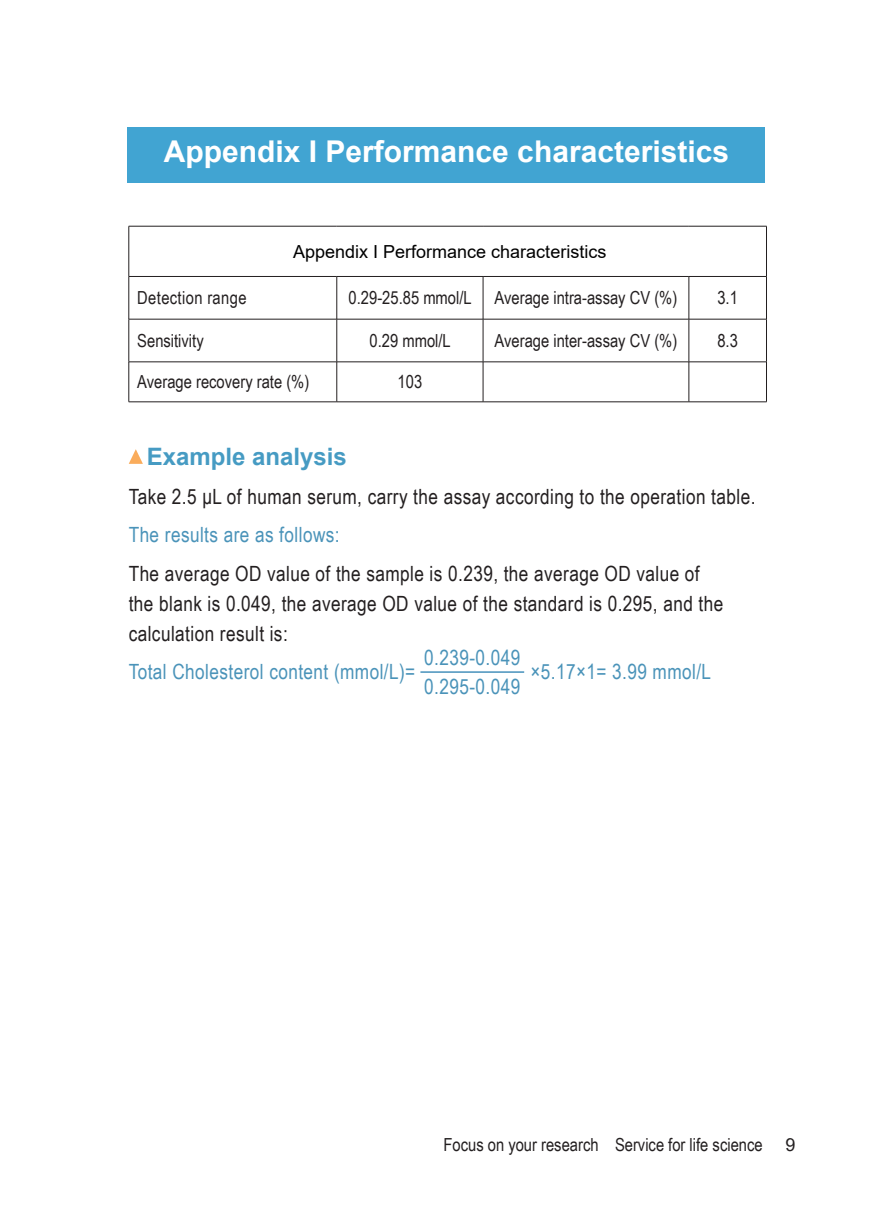
<style>
.page{position:relative;width:893px;height:1208px;background:#fff}
.page>*{position:absolute;margin:0;border:0;box-sizing:border-box;transform-origin:0 0}
.t1{font:700 30px "Arial";color:#fff}
.t2{font:700 24px "Arial";color:#469bc3}
.t3{font:21px/30px "Arial Narrow";letter-spacing:.02em;color:#231f20}
.t4{font:21px "Arial Narrow";letter-spacing:.02em;color:#4a93b9}
.t5{font:18px "Arial Narrow";color:#231f20}
.t6{font:18px "Arial";color:#000}
.t7{font:18px "Arial Narrow";letter-spacing:.02em;color:#231f20}
.t8{font:18px "Arial";color:#231f20}
</style>
<div class="page">
<div style="left:128px;top:127px;width:637px;height:56px;background:#41a4d2"></div>
<hr style="left:129px;top:319px;width:208px;height:1px;background:#231f20">
<hr style="left:337px;top:319px;width:146px;height:1px;background:#231f20">
<hr style="left:483px;top:319px;width:206px;height:1px;background:#231f20">
<hr style="left:689px;top:319px;width:78px;height:1px;background:#231f20">
<hr style="left:129px;top:361px;width:208px;height:1px;background:#231f20">
<hr style="left:337px;top:361px;width:146px;height:1px;background:#231f20">
<hr style="left:483px;top:361px;width:206px;height:1px;background:#231f20">
<hr style="left:689px;top:361px;width:78px;height:1px;background:#231f20">
<hr style="left:129px;top:401px;width:208px;height:1px;background:#231f20">
<hr style="left:337px;top:401px;width:146px;height:1px;background:#231f20">
<hr style="left:483px;top:401px;width:206px;height:1px;background:#231f20">
<hr style="left:689px;top:401px;width:78px;height:1px;background:#231f20">
<hr style="left:129px;top:226px;width:208px;height:1px;background:#231f20">
<hr style="left:128px;top:226px;width:1px;height:50px;background:#231f20">
<hr style="left:337px;top:226px;width:146px;height:1px;background:#231f20">
<hr style="left:483px;top:226px;width:206px;height:1px;background:#231f20">
<hr style="left:689px;top:226px;width:78px;height:1px;background:#231f20">
<hr style="left:129px;top:276px;width:208px;height:1px;background:#231f20">
<hr style="left:128px;top:277px;width:1px;height:42px;background:#231f20">
<hr style="left:128px;top:319px;width:1px;height:43px;background:#231f20">
<hr style="left:128px;top:362px;width:1px;height:40px;background:#231f20">
<hr style="left:766px;top:226px;width:1px;height:50px;background:#231f20">
<hr style="left:337px;top:276px;width:146px;height:1px;background:#231f20">
<hr style="left:336px;top:277px;width:1px;height:42px;background:#231f20">
<hr style="left:483px;top:276px;width:206px;height:1px;background:#231f20">
<hr style="left:483px;top:277px;width:1px;height:42px;background:#231f20">
<hr style="left:689px;top:276px;width:78px;height:1px;background:#231f20">
<hr style="left:688px;top:277px;width:1px;height:42px;background:#231f20">
<hr style="left:766px;top:277px;width:1px;height:42px;background:#231f20">
<hr style="left:336px;top:319px;width:1px;height:43px;background:#231f20">
<hr style="left:483px;top:319px;width:1px;height:43px;background:#231f20">
<hr style="left:688px;top:319px;width:1px;height:43px;background:#231f20">
<hr style="left:766px;top:319px;width:1px;height:43px;background:#231f20">
<hr style="left:336px;top:362px;width:1px;height:40px;background:#231f20">
<hr style="left:483px;top:362px;width:1px;height:40px;background:#231f20">
<hr style="left:688px;top:362px;width:1px;height:40px;background:#231f20">
<hr style="left:766px;top:362px;width:1px;height:40px;background:#231f20">
<svg style="left:129px;top:449px;width:14px;height:15px"></svg>
<hr style="left:420px;top:671px;width:104px;height:2px;background:#4691bb">
<p class="t1" style="left:164px;top:130px;width:567px">Appendix I Performance characteristics</p>
<p class="t6" style="left:293px;top:239px;width:315px">Appendix I Performance characteristics</p>
<p class="t7" style="left:137px;top:285px;width:111px">Detection range</p>
<p class="t5" style="left:349px;top:285px;width:125px">0.29-25.85 mmol/L</p>
<p class="t5" style="left:495px;top:285px;width:184px">Average intra-assay CV (%)</p>
<p class="t5" style="left:717px;top:285px;width:22px">3.1</p>
<p class="t5" style="left:137px;top:327px;width:68px">Sensitivity</p>
<p class="t5" style="left:370px;top:327px;width:83px">0.29 mmol/L</p>
<p class="t5" style="left:495px;top:327px;width:184px">Average inter-assay CV (%)</p>
<p class="t5" style="left:717px;top:327px;width:22px">8.3</p>
<p class="t5" style="left:137px;top:369px;width:174px">Average recovery rate (%)</p>
<p class="t5" style="left:398px;top:369px;width:26px">103</p>
<p class="t2" style="left:147px;top:440px;width:202px">Example analysis</p>
<p class="t3" style="left:129px;top:480px;width:628px">Take 2.5 μL of human serum, carry the assay according to the operation table.</p>
<p class="t4" style="left:129px;top:519px;width:212px">The results are as follows:</p>
<p class="t3" style="left:129px;top:557px;width:596px">The average OD value of the sample is 0.239, the average OD value of the blank is 0.049, the average OD value of the standard is 0.295, and the calculation result is:</p>
<p class="t4" style="left:129px;top:656px;width:288px">Total Cholesterol content (mmol/L)=</p>
<p class="t4" style="left:530px;top:656px;width:182px">×5.17×1= 3.99 mmol/L</p>
<p class="t4" style="left:424px;top:642px;width:98px">0.239-0.049</p>
<p class="t4" style="left:424px;top:671px;width:98px">0.295-0.049</p>
<p class="t5" style="left:443px;top:1131px;width:321px">Focus on your research Service for life science</p>
<p class="t8" style="left:785px;top:1132px;width:12px">9</p>
</div>
